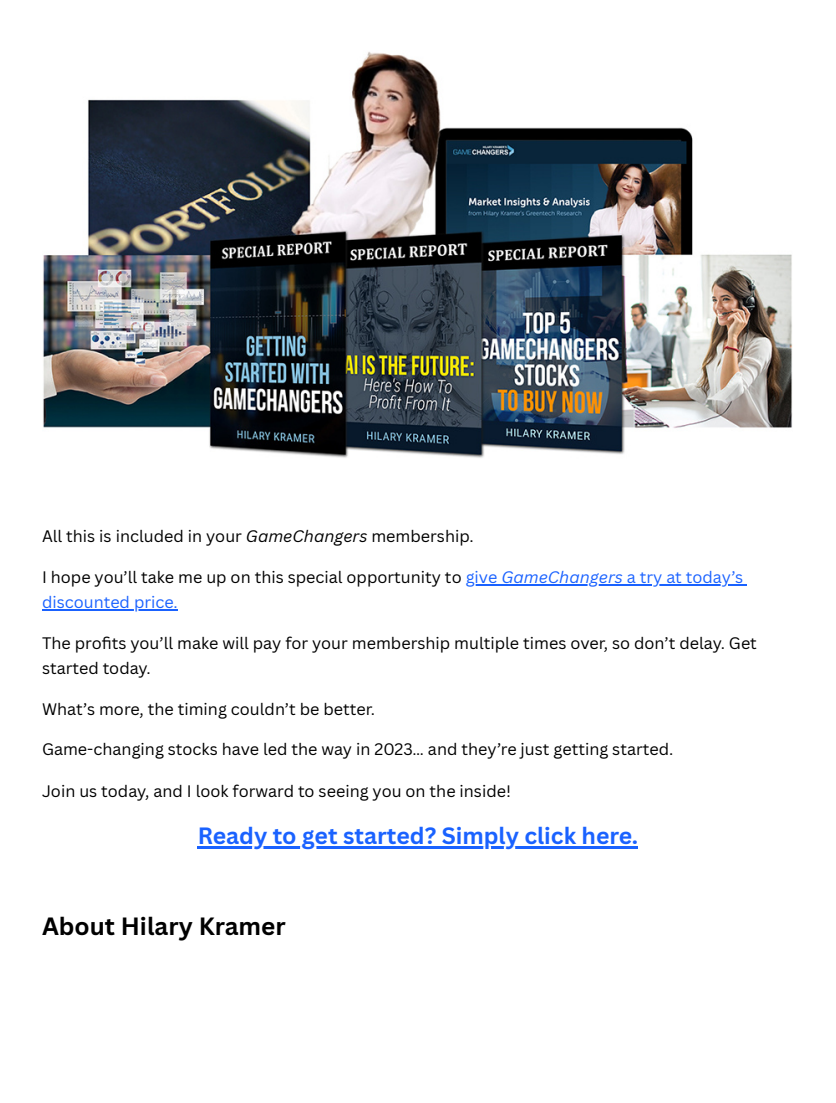
<style>
.page{position:relative;width:836px;height:1103px;background:#fff}
.page>*{position:absolute;margin:0;border:0;box-sizing:border-box;transform-origin:0 0}
.t1{font:700 24.3px "Canva Sans";color:#000}
.t2{font:700 22.95px "Canva Sans";color:#1a62ff}
.t3{font:16.2px/25.3px "Canva Sans";color:#000}
.s1{font-style:italic}
.s2{color:#1a62ff}
.s3{font-style:italic;color:#1a62ff}
</style>
<div class="page">
<hr style="left:465px;top:584px;width:36px;height:1px;background:#1a62ff">
<hr style="left:501px;top:584px;width:122px;height:1px;background:#1a62ff">
<hr style="left:623px;top:584px;width:120px;height:1px;background:#1a62ff">
<hr style="left:42px;top:609px;width:136px;height:1px;background:#1a62ff">
<hr style="left:198px;top:846px;width:440px;height:2px;background:#1a62ff">
<img style="left:43px;top:52px;width:749px;height:406px">
<p class="t3" style="left:42px;top:523px;width:433px">All this is included in your <span class="s1">GameChangers</span> membership.</p>
<p class="t3" style="left:42px;top:564px;width:702px">I hope you’ll take me up on this special opportunity to <span class="s2">give</span> <span class="s3">GameChangers</span> <span class="s2">a try at today’s discounted price.</span></p>
<p class="t3" style="left:42px;top:630px;width:716px">The profits you’ll make will pay for your membership multiple times over, so don’t delay. Get started today.</p>
<p class="t3" style="left:42px;top:696px;width:334px">What’s more, the timing couldn’t be better.</p>
<p class="t3" style="left:42px;top:736px;width:633px">Game-changing stocks have led the way in 2023… and they’re just getting started.</p>
<p class="t3" style="left:42px;top:778px;width:470px">Join us today, and I look forward to seeing you on the inside!</p>
<p class="t2" style="left:198px;top:820px;width:442px">Ready to get started? Simply click here.</p>
<h1 class="t1" style="left:42px;top:908px;width:245px">About Hilary Kramer</h1>
</div>
